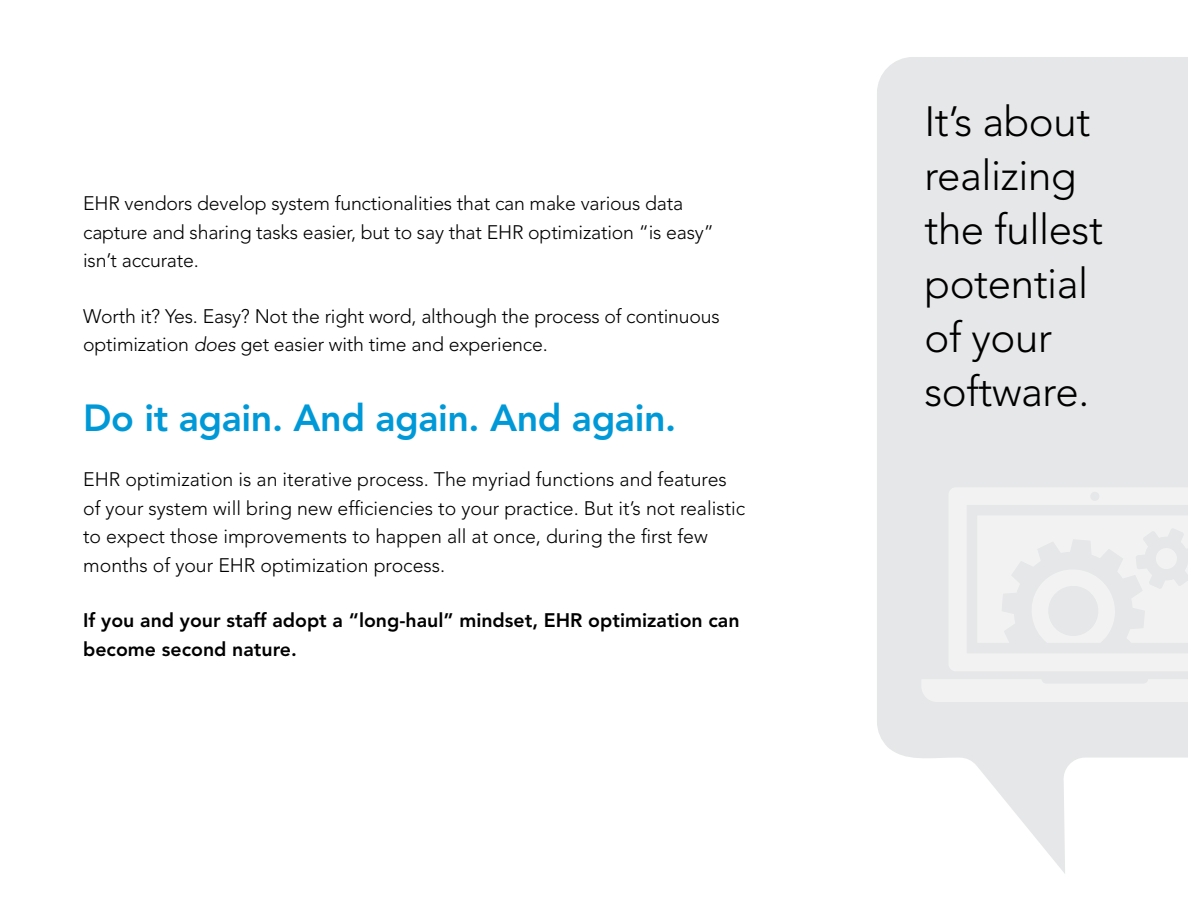
<style>
.page{position:relative;width:1188px;height:918px;background:#fff}
.page>*{position:absolute;margin:0;border:0;box-sizing:border-box;transform-origin:0 0}
.t1{font:300 42px/54px "Avenir";letter-spacing:-.01em;color:#000}
.t2{font:800 37.5px "Avenir";letter-spacing:-.01em;color:#0099d8}
.t3{font:300 19.5px/28.5px "Avenir";letter-spacing:-.01em;color:#000}
.t4{font:800 19.5px/28.5px "Avenir";color:#000}
.s1{font-style:italic}
</style>
<div class="page">
<svg style="left:877px;top:57px;width:311px;height:817px;fill:#e6e7e8"></svg>
<svg style="left:949px;top:487px;width:239px;height:184px;fill:#f2f2f3"></svg>
<svg style="left:921px;top:679px;width:267px;height:23px"></svg>
<svg style="left:977px;top:515px;width:211px;height:128px"></svg>
<p class="t3" style="left:83px;top:189px;width:632px">EHR vendors develop system functionalities that can make various data capture and sharing tasks easier, but to say that EHR optimization “is easy” isn’t accurate.</p>
<p class="t3" style="left:83px;top:302px;width:638px">Worth it? Yes. Easy? Not the right word, although the process of continuous optimization <span class="s1">does</span> get easier with time and experience.</p>
<h2 class="t2" style="left:83px;top:395px;width:595px">Do it again. And again. And again.</h2>
<p class="t3" style="left:83px;top:465px;width:664px">EHR optimization is an iterative process. The myriad functions and features of your system will bring new efficiencies to your practice. But it’s not realistic to expect those improvements to happen all at once, during the first few months of your EHR optimization process.</p>
<p class="t4" style="left:83px;top:606px;width:658px">If you and your staff adopt a “long-haul” mindset, EHR optimization can become second nature.</p>
<h1 class="t1" style="left:924px;top:95px;width:180px">It’s about realizing the fullest potential of your software.</h1>
</div>
